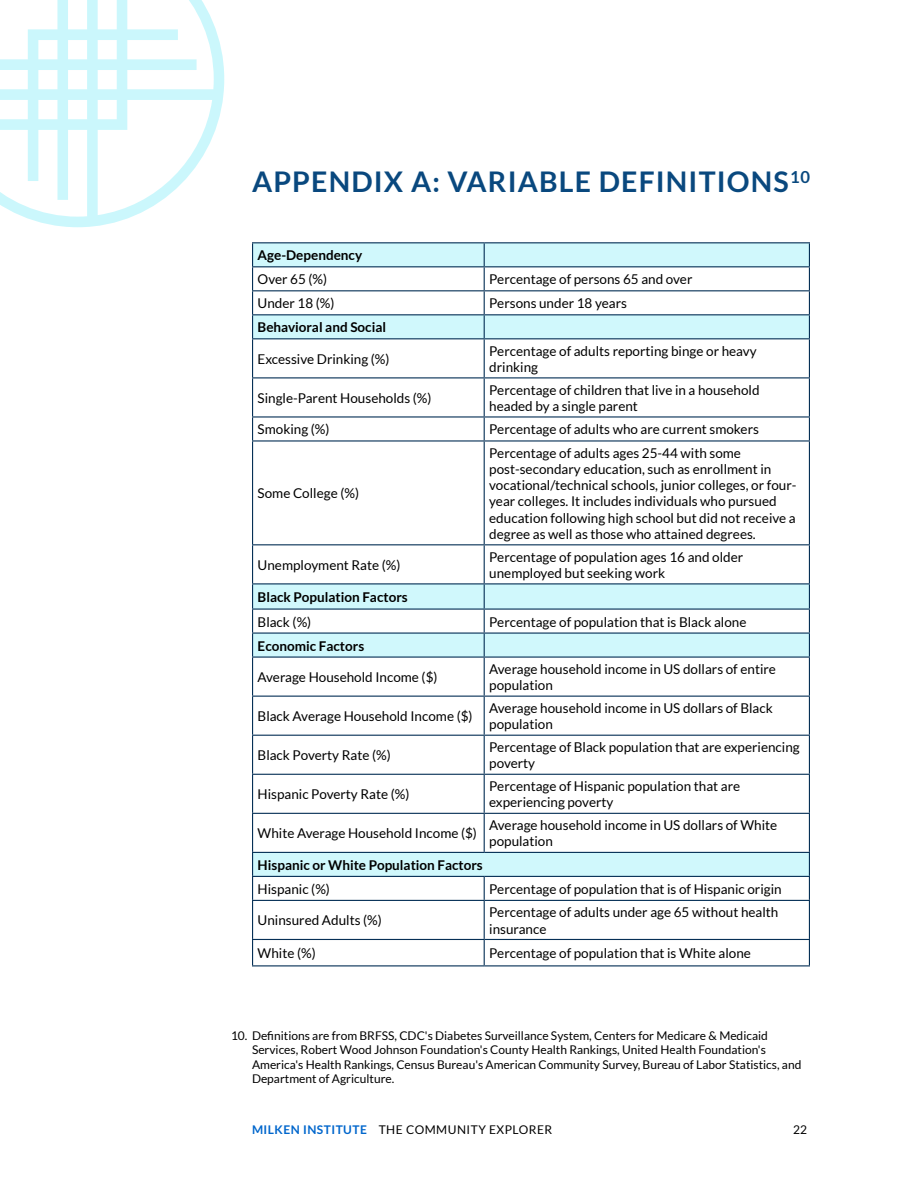
<style>
.page{position:relative;width:918px;height:1188px;background:#fff}
.page>*{position:absolute;margin:0;border:0;box-sizing:border-box;transform-origin:0 0}
.t1{font:700 28.5px "Lato";letter-spacing:.04em;color:#09487e}
.t2{font:13.5px/16.2px "Lato";color:#000}
.t3{font:700 13.5px "Lato";color:#000}
.t4{font:12px/14.4px "Lato";color:#000}
.t5{font:12px "Lato";letter-spacing:.04em;color:#000}
.s1{font-weight:700;color:#06c}
</style>
<div class="page">
<svg style="left:0;top:0;width:224px;height:227px"></svg>
<svg style="left:253px;top:243px;width:556px;height:633px"></svg>
<hr style="left:809px;top:339px;width:1px;height:38px;background:#063056">
<svg style="left:809px;top:418px;width:1px;height:22px"></svg>
<hr style="left:809px;top:545px;width:1px;height:38px;background:#063056">
<hr style="left:809px;top:658px;width:1px;height:38px;background:#063056">
<hr style="left:809px;top:736px;width:1px;height:38px;background:#063056">
<hr style="left:809px;top:814px;width:1px;height:38px;background:#063056">
<hr style="left:252px;top:852px;width:232px;height:1px;background:#063056">
<hr style="left:484px;top:852px;width:326px;height:1px;background:#063056">
<hr style="left:484px;top:242px;width:326px;height:1px;background:#063056">
<hr style="left:252px;top:266px;width:232px;height:1px;background:#063056">
<hr style="left:484px;top:266px;width:326px;height:1px;background:#063056">
<hr style="left:252px;top:290px;width:232px;height:1px;background:#063056">
<hr style="left:484px;top:290px;width:326px;height:1px;background:#063056">
<hr style="left:252px;top:314px;width:232px;height:1px;background:#063056">
<hr style="left:484px;top:314px;width:326px;height:1px;background:#063056">
<svg style="left:809px;top:243px;width:1px;height:95px"></svg>
<hr style="left:252px;top:338px;width:232px;height:1px;background:#063056">
<hr style="left:484px;top:338px;width:326px;height:1px;background:#063056">
<hr style="left:252px;top:377px;width:232px;height:1px;background:#063056">
<hr style="left:484px;top:377px;width:326px;height:1px;background:#063056">
<hr style="left:809px;top:378px;width:1px;height:38px;background:#063056">
<hr style="left:252px;top:416px;width:232px;height:2px;background:#063056">
<hr style="left:484px;top:416px;width:326px;height:2px;background:#063056">
<hr style="left:252px;top:440px;width:232px;height:2px;background:#063056">
<hr style="left:484px;top:440px;width:326px;height:2px;background:#063056">
<hr style="left:809px;top:442px;width:1px;height:102px;background:#063056">
<hr style="left:252px;top:544px;width:232px;height:1px;background:#063056">
<hr style="left:484px;top:544px;width:326px;height:1px;background:#063056">
<hr style="left:252px;top:583px;width:232px;height:1px;background:#063056">
<hr style="left:484px;top:583px;width:326px;height:1px;background:#063056">
<hr style="left:252px;top:609px;width:232px;height:1px;background:#063056">
<hr style="left:484px;top:609px;width:326px;height:1px;background:#063056">
<hr style="left:252px;top:633px;width:232px;height:1px;background:#063056">
<hr style="left:484px;top:633px;width:326px;height:1px;background:#063056">
<svg style="left:809px;top:584px;width:1px;height:73px"></svg>
<hr style="left:252px;top:657px;width:232px;height:1px;background:#063056">
<hr style="left:484px;top:657px;width:326px;height:1px;background:#063056">
<hr style="left:252px;top:696px;width:232px;height:1px;background:#063056">
<hr style="left:484px;top:696px;width:326px;height:1px;background:#063056">
<hr style="left:809px;top:697px;width:1px;height:38px;background:#063056">
<hr style="left:252px;top:735px;width:232px;height:1px;background:#063056">
<hr style="left:484px;top:735px;width:326px;height:1px;background:#063056">
<hr style="left:252px;top:774px;width:232px;height:1px;background:#063056">
<hr style="left:484px;top:774px;width:326px;height:1px;background:#063056">
<hr style="left:809px;top:775px;width:1px;height:38px;background:#063056">
<hr style="left:252px;top:813px;width:232px;height:1px;background:#063056">
<hr style="left:484px;top:813px;width:326px;height:1px;background:#063056">
<hr style="left:252px;top:876px;width:232px;height:1px;background:#063056">
<hr style="left:484px;top:876px;width:326px;height:1px;background:#063056">
<svg style="left:809px;top:940px;width:1px;height:25px"></svg>
<hr style="left:252px;top:900px;width:232px;height:1px;background:#063056">
<hr style="left:484px;top:900px;width:326px;height:1px;background:#063056">
<hr style="left:809px;top:901px;width:1px;height:38px;background:#063056">
<hr style="left:252px;top:939px;width:232px;height:1px;background:#063056">
<hr style="left:484px;top:939px;width:326px;height:1px;background:#063056">
<hr style="left:252px;top:965px;width:232px;height:1px;background:#063056">
<hr style="left:484px;top:965px;width:326px;height:1px;background:#063056">
<hr style="left:252px;top:242px;width:232px;height:1px;background:#063056">
<svg style="left:252px;top:243px;width:1px;height:95px"></svg>
<svg style="left:484px;top:243px;width:1px;height:95px"></svg>
<hr style="left:252px;top:339px;width:1px;height:38px;background:#063056">
<hr style="left:484px;top:339px;width:1px;height:38px;background:#063056">
<hr style="left:252px;top:378px;width:1px;height:38px;background:#063056">
<hr style="left:484px;top:378px;width:1px;height:38px;background:#063056">
<svg style="left:252px;top:418px;width:1px;height:22px"></svg>
<svg style="left:484px;top:418px;width:1px;height:22px"></svg>
<hr style="left:252px;top:442px;width:1px;height:102px;background:#063056">
<hr style="left:484px;top:442px;width:1px;height:102px;background:#063056">
<hr style="left:252px;top:545px;width:1px;height:38px;background:#063056">
<hr style="left:484px;top:545px;width:1px;height:38px;background:#063056">
<svg style="left:252px;top:584px;width:1px;height:73px"></svg>
<svg style="left:484px;top:584px;width:1px;height:73px"></svg>
<hr style="left:252px;top:658px;width:1px;height:38px;background:#063056">
<hr style="left:484px;top:658px;width:1px;height:38px;background:#063056">
<hr style="left:252px;top:697px;width:1px;height:38px;background:#063056">
<hr style="left:484px;top:697px;width:1px;height:38px;background:#063056">
<hr style="left:252px;top:736px;width:1px;height:38px;background:#063056">
<hr style="left:484px;top:736px;width:1px;height:38px;background:#063056">
<hr style="left:252px;top:775px;width:1px;height:38px;background:#063056">
<hr style="left:484px;top:775px;width:1px;height:38px;background:#063056">
<hr style="left:252px;top:814px;width:1px;height:38px;background:#063056">
<hr style="left:484px;top:814px;width:1px;height:38px;background:#063056">
<svg style="left:809px;top:853px;width:1px;height:47px"></svg>
<svg style="left:252px;top:853px;width:1px;height:47px"></svg>
<svg style="left:484px;top:877px;width:1px;height:23px"></svg>
<hr style="left:252px;top:901px;width:1px;height:38px;background:#063056">
<hr style="left:484px;top:901px;width:1px;height:38px;background:#063056">
<svg style="left:252px;top:940px;width:1px;height:25px"></svg>
<svg style="left:484px;top:940px;width:1px;height:25px"></svg>
<h1 class="t1" style="left:252px;top:165px;width:560px">APPENDIX A: VARIABLE DEFINITIONS<sup>10</sup></h1>
<p class="t3" style="left:258px;top:248px;width:106px">Age-Dependency</p>
<p class="t2" style="left:258px;top:271px;width:71px">Over 65 (%)</p>
<p class="t2" style="left:489px;top:271px;width:205px">Percentage of persons 65 and over</p>
<p class="t2" style="left:258px;top:295px;width:79px">Under 18 (%)</p>
<p class="t2" style="left:489px;top:295px;width:139px">Persons under 18 years</p>
<p class="t3" style="left:258px;top:320px;width:130px">Behavioral and Social</p>
<p class="t2" style="left:258px;top:351px;width:134px">Excessive Drinking (%)</p>
<p class="t2" style="left:489px;top:343px;width:269px">Percentage of adults reporting binge or heavy drinking</p>
<p class="t2" style="left:258px;top:390px;width:175px">Single-Parent Households (%)</p>
<p class="t2" style="left:489px;top:382px;width:272px">Percentage of children that live in a household headed by a single parent</p>
<p class="t2" style="left:258px;top:421px;width:73px">Smoking (%)</p>
<p class="t2" style="left:489px;top:421px;width:271px">Percentage of adults who are current smokers</p>
<p class="t2" style="left:258px;top:485px;width:103px">Some College (%)</p>
<p class="t2" style="left:489px;top:445px;width:309px">Percentage of adults ages 25-44 with some post-secondary education, such as enrollment in vocational/technical schools, junior colleges, or four&shy;year colleges. It includes individuals who pursued education following high school but did not receive a degree as well as those who attained degrees.</p>
<p class="t2" style="left:258px;top:557px;width:144px">Unemployment Rate (%)</p>
<p class="t2" style="left:489px;top:549px;width:255px">Percentage of population ages 16 and older unemployed but seeking work</p>
<p class="t3" style="left:258px;top:589px;width:152px">Black Population Factors</p>
<p class="t2" style="left:258px;top:613px;width:55px">Black (%)</p>
<p class="t2" style="left:489px;top:613px;width:259px">Percentage of population that is Black alone</p>
<p class="t3" style="left:258px;top:638px;width:108px">Economic Factors</p>
<p class="t2" style="left:258px;top:669px;width:181px">Average Household Income ($)</p>
<p class="t2" style="left:489px;top:661px;width:288px">Average household income in US dollars of entire population</p>
<p class="t2" style="left:258px;top:708px;width:216px">Black Average Household Income ($)</p>
<p class="t2" style="left:489px;top:700px;width:285px">Average household income in US dollars of Black population</p>
<p class="t2" style="left:258px;top:747px;width:135px">Black Poverty Rate (%)</p>
<p class="t2" style="left:489px;top:739px;width:312px">Percentage of Black population that are experiencing poverty</p>
<p class="t2" style="left:258px;top:786px;width:153px">Hispanic Poverty Rate (%)</p>
<p class="t2" style="left:489px;top:778px;width:252px">Percentage of Hispanic population that are experiencing poverty</p>
<p class="t2" style="left:258px;top:825px;width:221px">White Average Household Income ($)</p>
<p class="t2" style="left:489px;top:817px;width:290px">Average household income in US dollars of White population</p>
<p class="t3" style="left:258px;top:857px;width:227px">Hispanic or White Population Factors</p>
<p class="t2" style="left:258px;top:881px;width:74px">Hispanic (%)</p>
<p class="t2" style="left:489px;top:881px;width:294px">Percentage of population that is of Hispanic origin</p>
<p class="t2" style="left:258px;top:912px;width:126px">Uninsured Adults (%)</p>
<p class="t2" style="left:489px;top:904px;width:291px">Percentage of adults under age 65 without health insurance</p>
<p class="t2" style="left:258px;top:945px;width:60px">White (%)</p>
<p class="t2" style="left:489px;top:945px;width:263px">Percentage of population that is White alone</p>
<p class="t4" style="left:252px;top:1028px;width:551px;text-indent:-21px">10. Definitions are from BRFSS, CDC's Diabetes Surveillance System, Centers for Medicare &amp; Medicaid Services, Robert Wood Johnson Foundation's County Health Rankings, United Health Foundation's America's Health Rankings, Census Bureau's American Community Survey, Bureau of Labor Statistics, and Department of Agriculture.</p>
<p class="t5" style="left:252px;top:1123px;width:302px"><span class="s1">MILKEN INSTITUTE</span> THE COMMUNITY EXPLORER</p>
<p class="t4" style="left:793px;top:1122px;width:15px">22</p>
</div>
